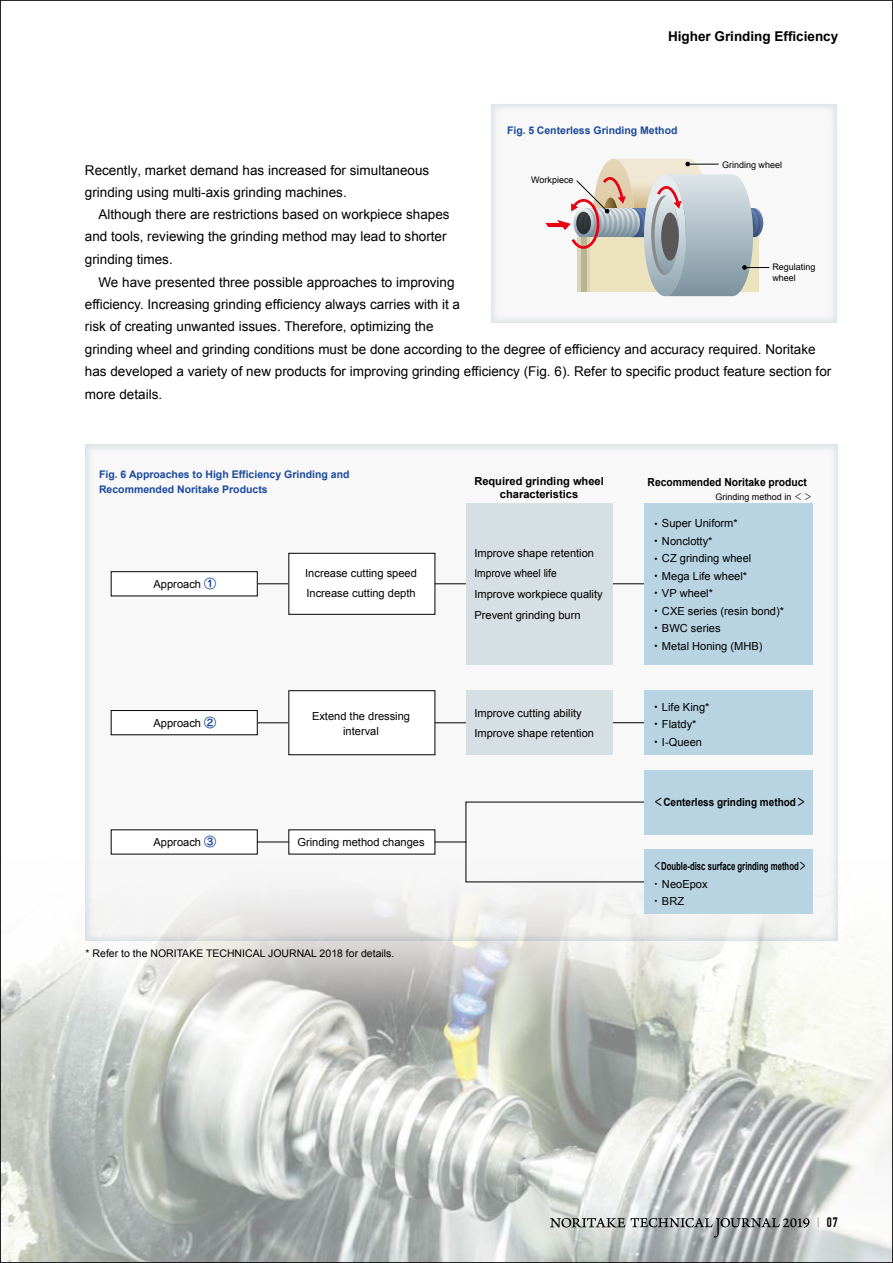
<style>
.page{position:relative;width:893px;height:1263px;background:#fff}
.page>*{position:absolute;margin:0;border:0;box-sizing:border-box;transform-origin:0 0}
.t1{font:13.5px/22.5px "Arial";color:#000}
.t2{font:700 13.5px "Arial";color:#000}
.t3{font:700 13.5px "DIN Condensed";color:#000}
.t4{font:11.1px/17.4px "Arial";color:#000}
.t5{font:700 11.1px/17.4px "Arial";color:#000;scale:.7 1}
.t6{font:700 11.1px/13.5px "Arial";color:#000;text-align:center}
.t7{font:700 11.1px "Arial";color:#000;scale:.9 1}
.t8{font:700 11.1px "Arial";color:#000;scale:.93 1}
.t9{font:700 10.5px/15px "Arial";color:#1b499e}
.t10{font:10.5px "Arial";color:#000}
.t11{font:9px/10.5px "Arial";color:#000}
.s1{font-family:"Rodin Pro B";font-size:12px;color:#1b499e}
.s2{font-family:"Rodin Pro M"}
.s3{font-family:"Koz Go Pr 6 N"}
.s4{font-family:"Rodin Pro DB";font-weight:400}
.s5{font-weight:400}
.s6{font-family:"Rodin Pro L";font-weight:400;font-size:9.75px}
</style>
<div class="page">
<img style="left:2px;top:967px;width:889px;height:294px">
<svg style="left:545px;top:159px;width:224px;height:137px"></svg>
<img style="left:35px;top:444px;width:854px;height:547px">
<div style="left:644px;top:503px;width:169px;height:162px;background:#b8d3e2"></div>
<div style="left:644px;top:691px;width:169px;height:64px;background:#b8d3e2"></div>
<div style="left:644px;top:770px;width:169px;height:64px;background:#b8d3e2"></div>
<div style="left:644px;top:850px;width:169px;height:64px;background:#b8d3e2"></div>
<hr style="left:613px;top:583px;width:31px;height:1px;background:#000">
<hr style="left:435px;top:583px;width:31px;height:1px;background:#000">
<hr style="left:258px;top:583px;width:31px;height:1px;background:#000">
<div style="left:466px;top:503px;width:146px;height:162px;background:#d6dfe4"></div>
<div style="left:289px;top:553px;width:146px;height:61px;background:#fff"></div>
<div style="left:288px;top:553px;width:147px;height:62px;border:1px solid #000"></div>
<div style="left:111px;top:572px;width:146px;height:24px;background:#fff"></div>
<div style="left:111px;top:571px;width:147px;height:25px;border:1px solid #000"></div>
<div style="left:111px;top:710px;width:146px;height:25px;background:#fff"></div>
<div style="left:111px;top:710px;width:147px;height:25px;border:1px solid #000"></div>
<hr style="left:613px;top:722px;width:31px;height:1px;background:#000">
<hr style="left:435px;top:722px;width:31px;height:1px;background:#000">
<hr style="left:258px;top:722px;width:31px;height:1px;background:#000">
<div style="left:466px;top:691px;width:146px;height:64px;background:#d6dfe4"></div>
<div style="left:289px;top:691px;width:146px;height:64px;background:#fff"></div>
<div style="left:288px;top:690px;width:147px;height:65px;border:1px solid #000"></div>
<div style="left:111px;top:830px;width:146px;height:24px;background:#fff"></div>
<div style="left:289px;top:830px;width:146px;height:24px;background:#fff"></div>
<hr style="left:257px;top:842px;width:32px;height:1px;background:#000">
<hr style="left:435px;top:842px;width:31px;height:1px;background:#000">
<svg style="left:550px;top:1218px;width:259px;height:20px;background:#a4a7a7"></svg>
<p class="t2" style="left:668px;top:27px;width:172px">Higher Grinding Efficiency</p>
<p class="t9" style="left:507px;top:123px;width:172px">Fig. 5 Centerless Grinding Method</p>
<p class="t1" style="left:85px;top:159px;width:346px">Recently, market demand has increased for simultaneous</p>
<p class="t11" style="left:722px;top:160px;width:62px">Grinding wheel</p>
<p class="t11" style="left:531px;top:175px;width:44px">Workpiece</p>
<p class="t1" style="left:85px;top:181px;width:263px">grinding using multi-axis grinding machines.</p>
<p class="t1" style="left:85px;top:203px;width:366px;text-indent:14px">Although there are restrictions based on workpiece shapes and tools, reviewing the grinding method may lead to shorter grinding times.</p>
<p class="t1" style="left:85px;top:271px;width:748px;text-indent:13px">We have presented three possible approaches to improving<br>efficiency. Increasing grinding efficiency always carries with it a<br>risk of creating unwanted issues. Therefore, optimizing the<br>grinding wheel and grinding conditions must be done according to the degree of efficiency and accuracy required. Noritake has developed a variety of new products for improving grinding efficiency (Fig. 6). Refer to specific product feature section for more details.</p>
<p class="t11" style="left:772px;top:262px;width:45px">Regulating wheel</p>
<p class="t9" style="left:99px;top:467px;width:252px">Fig. 6 Approaches to High Efficiency Grinding and<br>Recommended Noritake Products</p>
<p class="t4" style="left:154px;top:575px;width:64px">Approach <span class="s1">①</span></p>
<p class="t4" style="left:154px;top:714px;width:64px">Approach <span class="s1">②</span></p>
<p class="t4" style="left:154px;top:833px;width:64px">Approach <span class="s1">③</span></p>
<p class="t4" style="left:305px;top:563px;width:113px;line-height:19.5px">Increase cutting speed<br>Increase cutting depth</p>
<p class="t4" style="left:312px;top:708px;width:100px;line-height:15px;text-align:center">Extend the dressing interval</p>
<p class="t4" style="left:297px;top:833px;width:129px">Grinding method changes</p>
<p class="t10" style="left:86px;top:946px;width:310px">* Refer to the NORITAKE TECHNICAL JOURNAL 2018 for details.</p>
<p class="t6" style="left:474px;top:474px;width:131px">Required grinding wheel characteristics</p>
<p class="t4" style="left:474px;top:543px;width:130px;line-height:20.5px">Improve shape retention<br>Improve wheel life<br>Improve workpiece quality<br>Prevent grinding burn</p>
<p class="t4" style="left:474px;top:704px;width:121px;line-height:19.5px">Improve cutting ability<br>Improve shape retention</p>
<p class="t8" style="left:648px;top:475px;width:173px">Recommended Noritake product</p>
<p class="t11" style="left:715px;top:491px;width:99px">Grinding method in <span class="s2">＜＞</span></p>
<p class="t4" style="left:651px;top:515px;width:135px"><span class="s3">・</span> Super Uniform*<br><span class="s3">・</span> Nonclotty*<br><span class="s3">・</span> CZ grinding wheel<br><span class="s3">・</span> Mega Life wheel*<br><span class="s3">・</span> VP wheel*<br><span class="s3">・</span> CXE series (resin bond)*<span class="s3">・</span> BWC series<br><span class="s3">・</span> Metal Honing (MHB)</p>
<p class="t4" style="left:651px;top:698px;width:60px"><span class="s3">・</span> Life King*<span class="s3">・</span> Flatdy*<span class="s3">・</span> I-Queen</p>
<p class="t7" style="left:653px;top:794px;width:171px"><span class="s4">＜</span>Centerless grinding method<span class="s4">＞</span></p>
<p class="t5" style="left:651px;top:858px;width:224px"><span class="s4">＜</span>Double-disc surface grinding method<span class="s4">＞・</span> <span class="s5">NeoEpox<br></span><span class="s4">・</span> <span class="s5">BRZ</span></p>
<p class="t3" style="left:814px;top:1215px;width:26px"><span class="s6">｜</span> 07</p>
</div>
